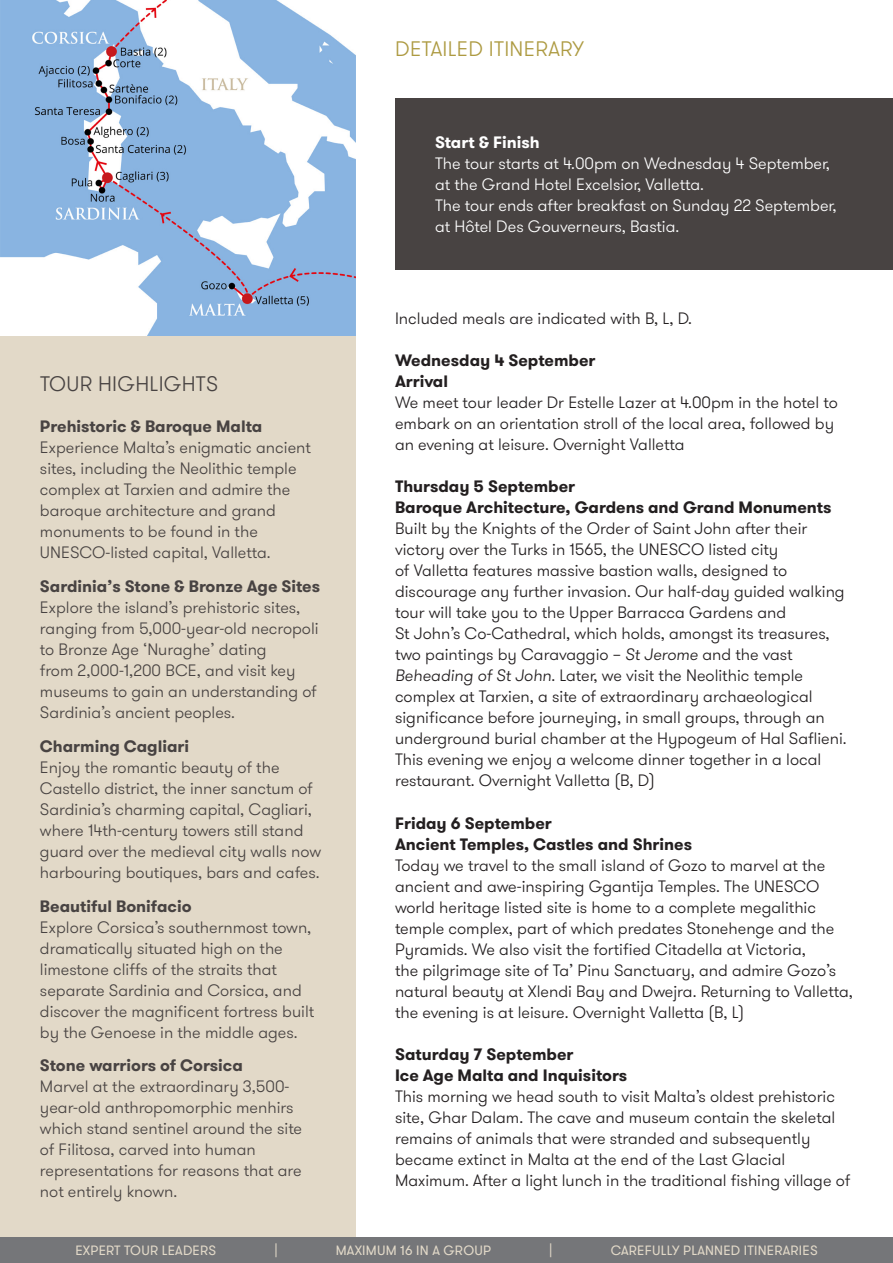
<style>
.page{position:relative;width:893px;height:1263px;background:#fff}
.page>*{position:absolute;margin:0;border:0;box-sizing:border-box;transform-origin:0 0}
.t1{font:300 21px "GT Walsheim";letter-spacing:.015em;color:#ad9a41}
.t2{font:300 21px "GT Walsheim";letter-spacing:.015em;color:#484342}
.t3{font:300 16.5px/21px "GT Walsheim";color:#231f20}
.t4{font:300 16.5px/21px "GT Walsheim";color:#484342}
.t5{font:300 16.5px/21px "GT Walsheim";color:#fff}
.t6{font:13.5px "GT Walsheim";letter-spacing:.015em;color:#e2d9c8}
.s1{font-weight:700}
.s2{font-style:italic}
</style>
<div class="page">
<div style="left:0;top:336px;width:355px;height:901px;background:#e2d9c8"></div>
<div style="left:0;top:1237px;width:893px;height:26px;background:#757679"></div>
<img style="left:0;top:0;width:355px;height:336px">
<div style="left:395px;top:98px;width:498px;height:171px;background:#484342"></div>
<p class="t1" style="left:395px;top:36px;width:190px">DETAILED ITINERARY</p>
<p class="t2" style="left:40px;top:370px;width:180px">TOUR HIGHLIGHTS</p>
<p class="t4" style="left:40px;top:416px;width:272px"><span class="s1">Prehistoric &amp; Baroque Malta </span>Experience Malta’s enigmatic ancient sites, including the Neolithic temple complex at Tarxien and admire the baroque architecture and grand monuments to be found in the UNESCO-listed capital, Valletta.</p>
<p class="t4" style="left:40px;top:576px;width:282px"><span class="s1">Sardinia’s Stone &amp; Bronze Age Sites </span>Explore the island’s prehistoric sites, ranging from 5,000-year-old necropoli to Bronze Age ‘Nuraghe’ dating<br>from 2,000-1,200 BCE, and visit key museums to gain an understanding of Sardinia’s ancient peoples.</p>
<p class="t4" style="left:40px;top:736px;width:283px"><span class="s1">Charming Cagliari<br></span>Enjoy the romantic beauty of the Castello district, the inner sanctum of Sardinia’s charming capital, Cagliari, where 14th-century towers still stand guard over the medieval city walls now harbouring boutiques, bars and cafes.</p>
<p class="t4" style="left:40px;top:896px;width:276px"><span class="s1">Beautiful Bonifacio<br></span>Explore Corsica’s southernmost town, dramatically situated high on the limestone cliffs of the straits that separate Sardinia and Corsica, and discover the magnificent fortress built by the Genoese in the middle ages.</p>
<p class="t4" style="left:40px;top:1055px;width:264px"><span class="s1">Stone warriors of Corsica<br></span>Marvel at the extraordinary 3,500- year-old anthropomorphic menhirs which stand sentinel around the site of Filitosa, carved into human representations for reasons that are not entirely known.</p>
<p class="t5" style="left:435px;top:132px;width:403px"><span class="s1">Start &amp; Finish<br></span>The tour starts at 4.00pm on Wednesday 4 September, at the Grand Hotel Excelsior, Valletta.<br>The tour ends after breakfast on Sunday 22 September, at Hôtel Des Gouverneurs, Bastia.</p>
<p class="t3" style="left:395px;top:308px;width:298px">Included meals are indicated with B, L, D.</p>
<p class="t3" style="left:395px;top:350px;width:444px"><span class="s1">Wednesday 4 September<br>Arrival<br></span>We meet tour leader Dr Estelle Lazer at 4.00pm in the hotel to embark on an orientation stroll of the local area, followed by an evening at leisure. Overnight Valletta</p>
<p class="t3" style="left:395px;top:476px;width:453px"><span class="s1">Thursday 5 September<br>Baroque Architecture, Gardens and Grand Monuments </span>Built by the Knights of the Order of Saint John after their victory over the Turks in 1565, the UNESCO listed city<br>of Valletta features massive bastion walls, designed to discourage any further invasion. Our half-day guided walking tour will take you to the Upper Barracca Gardens and<br>St John’s Co-Cathedral, which holds, amongst its treasures, two paintings by Caravaggio – <span class="s2">St Jerome</span> and the vast <span class="s2">Beheading of St John</span>. Later, we visit the Neolithic temple complex at Tarxien, a site of extraordinary archaeological significance before journeying, in small groups, through an underground burial chamber at the Hypogeum of Hal Saflieni.<br>This evening we enjoy a welcome dinner together in a local restaurant. Overnight Valletta (B, D)</p>
<p class="t3" style="left:395px;top:813px;width:459px"><span class="s1">Friday 6 September<br>Ancient Temples, Castles and Shrines<br></span>Today we travel to the small island of Gozo to marvel at the ancient and awe-inspiring Ggantija Temples. The UNESCO world heritage listed site is home to a complete megalithic temple complex, part of which predates Stonehenge and the Pyramids. We also visit the fortified Citadella at Victoria,<br>the pilgrimage site of Ta’ Pinu Sanctuary, and admire Gozo’s natural beauty at Xlendi Bay and Dwejra. Returning to Valletta, the evening is at leisure. Overnight Valletta (B, L)</p>
<p class="t3" style="left:395px;top:1044px;width:457px"><span class="s1">Saturday 7 September<br>Ice Age Malta and Inquisitors<br></span>This morning we head south to visit Malta’s oldest prehistoric site, Ghar Dalam. The cave and museum contain the skeletal remains of animals that were stranded and subsequently became extinct in Malta at the end of the Last Glacial Maximum. After a light lunch in the traditional fishing village of</p>
<p class="t6" style="left:75px;top:1242px;width:142px">EXPERT TOUR LEADERS</p>
<p class="t6" style="left:274px;top:1242px;width:5px">|</p>
<p class="t6" style="left:336px;top:1242px;width:157px">MAXIMUM 16 IN A GROUP</p>
<p class="t6" style="left:549px;top:1242px;width:5px">|</p>
<p class="t6" style="left:611px;top:1242px;width:208px">CAREFULLY PLANNED ITINERARIES</p>
</div>
